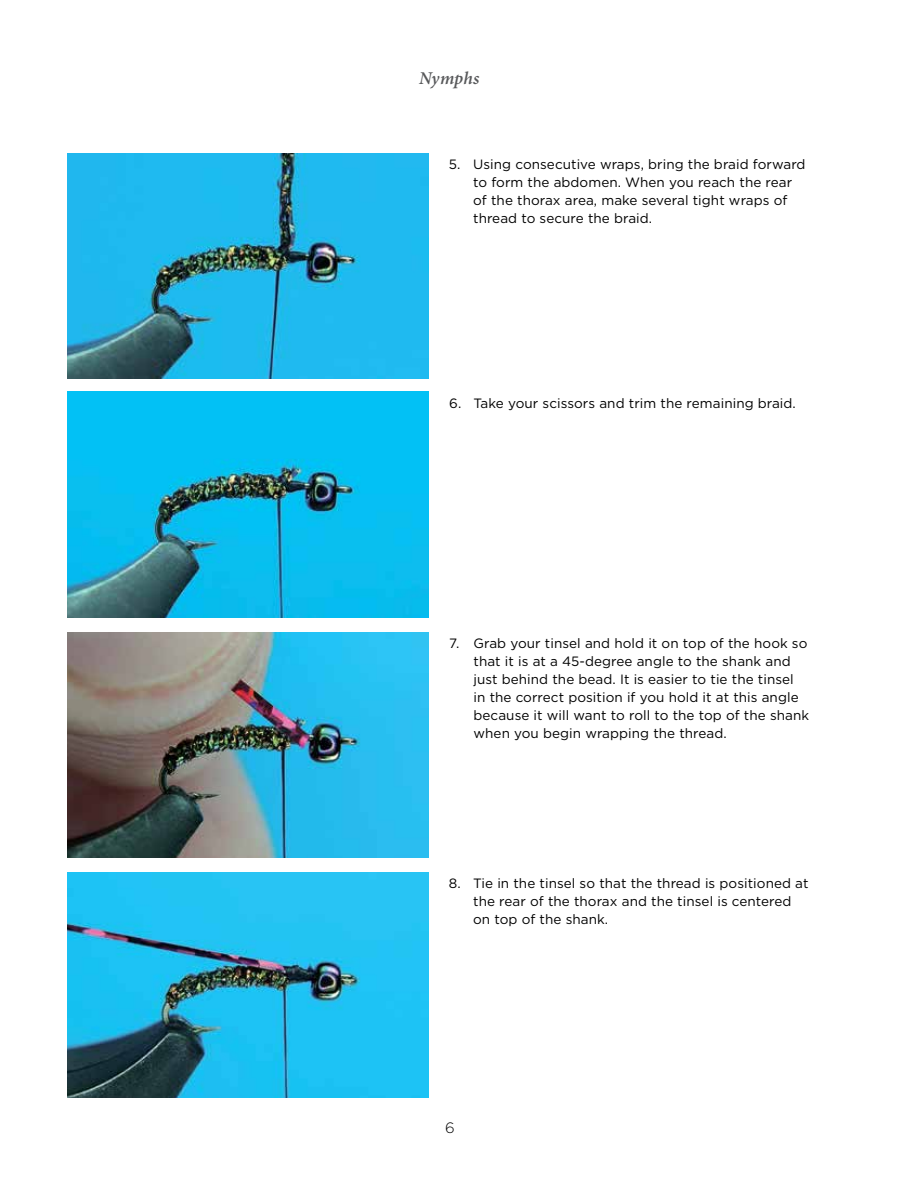
<style>
.page{position:relative;width:918px;height:1188px;background:#fff}
.page>*{position:absolute;margin:0;border:0;box-sizing:border-box;transform-origin:0 0}
.t1{font:italic 600 18px "Minion Pro";letter-spacing:.005em;color:#58595b}
.t2{font:300 15px "Gotham";color:#000}
.t3{font:13.5px/18px "Gotham";letter-spacing:.005em;color:#000}
</style>
<div class="page">
<img style="left:68px;top:632px;width:360px;height:226px">
<img style="left:68px;top:873px;width:360px;height:225px">
<img style="left:68px;top:153px;width:360px;height:225px">
<img style="left:68px;top:392px;width:360px;height:225px">
<h1 class="t1" style="left:419px;top:65px;width:62px">Nymphs</h1>
<p class="t3" style="left:473px;top:155px;width:334px;text-indent:-24px">5. Using consecutive wraps, bring the braid forward to form the abdomen. When you reach the rear of the thorax area, make several tight wraps of thread to secure the braid.</p>
<p class="t3" style="left:449px;top:394px;width:348px">6. Take your scissors and trim the remaining braid.</p>
<p class="t3" style="left:474px;top:634px;width:337px;text-indent:-24px">7. Grab your tinsel and hold it on top of the hook so that it is at a 45-degree angle to the shank and just behind the bead. It is easier to tie the tinsel<br>in the correct position if you hold it at this angle because it will want to roll to the top of the shank when you begin wrapping the thread.</p>
<p class="t3" style="left:473px;top:875px;width:337px;text-indent:-24px">8. Tie in the tinsel so that the thread is positioned at the rear of the thorax and the tinsel is centered on top of the shank.</p>
<p class="t2" style="left:445px;top:1119px;width:11px">6</p>
</div>
